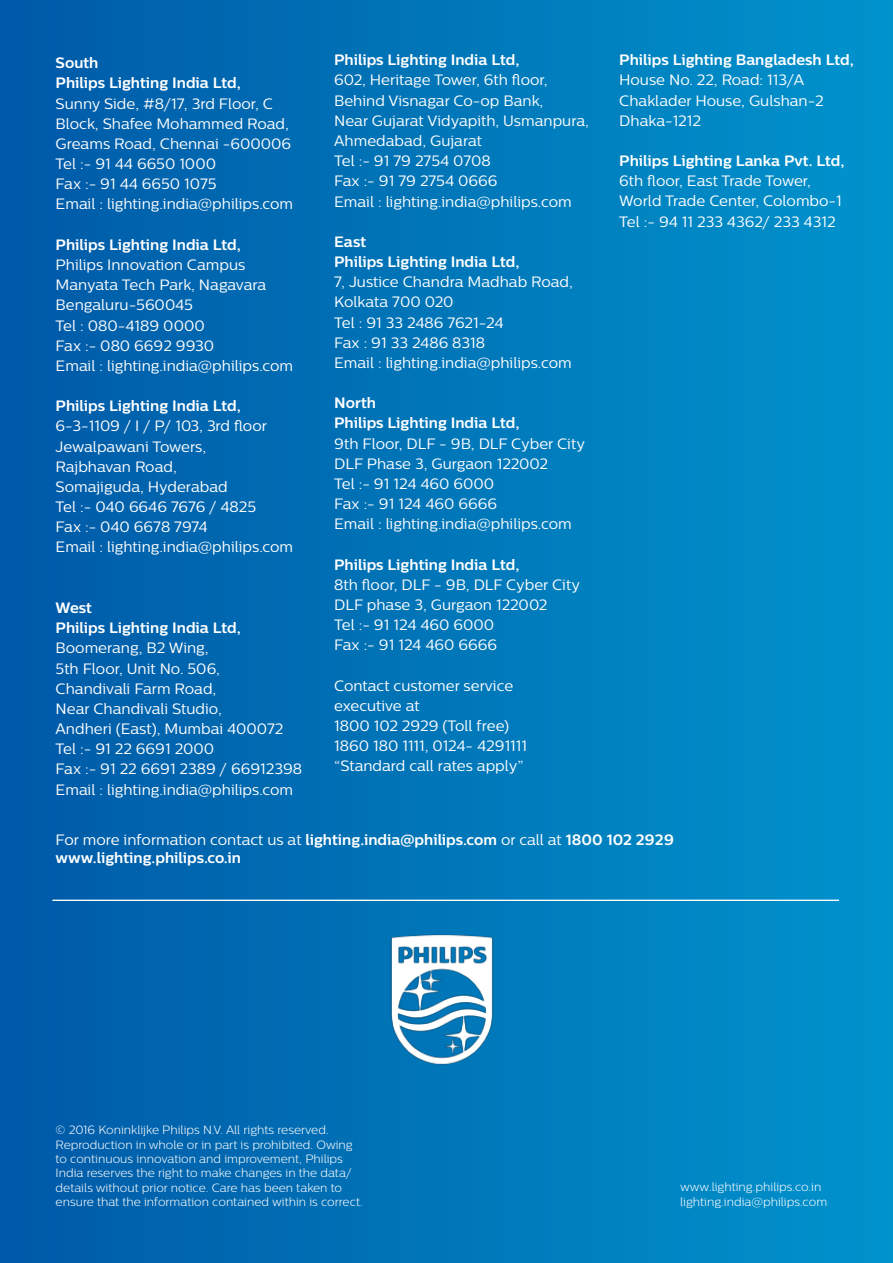
<style>
.page{position:relative;width:893px;height:1263px;background:#fff}
.page>*{position:absolute;margin:0;border:0;box-sizing:border-box;transform-origin:0 0}
.t1{font:15px/20.2px "Centrale Sans";color:#fff}
.t2{font:700 15px/20.1px "Centrale Sans";color:#fff}
.t3{font:300 12px/14.4px "Centrale Sans";color:#fff}
.s1{font-weight:400}
</style>
<div class="page">
<div style="left:0;top:0;width:893px;height:1263px;background:linear-gradient(to right,#0059a7,#0093cc)"></div>
<img style="left:341px;top:884px;width:202px;height:232px">
<hr style="left:52px;top:900px;width:787px;height:1px;background:#fff">
<p class="t2" style="left:619px;top:50px;width:236px">Philips Lighting Bangladesh Ltd,</p>
<p class="t1" style="left:619px;top:70px;width:206px">House No. 22, Road: 113/A<br>Chaklader House, Gulshan-2<br>Dhaka-1212</p>
<p class="t2" style="left:619px;top:151px;width:227px">Philips Lighting Lanka Pvt. Ltd,</p>
<p class="t1" style="left:619px;top:171px;width:224px">6th floor, East Trade Tower,<br>World Trade Center, Colombo-1<br>Tel :- 94 11 233 4362/ 233 4312</p>
<p class="t2" style="left:334px;top:50px;width:187px">Philips Lighting India Ltd,</p>
<p class="t1" style="left:334px;top:70px;width:256px">602, Heritage Tower, 6th floor,<br>Behind Visnagar Co-op Bank,<br>Near Gujarat Vidyapith, Usmanpura,<br>Ahmedabad, Gujarat<br>Tel :- 91 79 2754 0708<br>Fax :- 91 79 2754 0666<br>Email : lighting.india@philips.com</p>
<p class="t2" style="left:334px;top:231px;width:187px">East<br>Philips Lighting India Ltd,</p>
<p class="t1" style="left:334px;top:272px;width:240px">7, Justice Chandra Madhab Road,<br>Kolkata 700 020<br>Tel : 91 33 2486 7621-24<br>Fax : 91 33 2486 8318<br>Email : lighting.india@philips.com</p>
<p class="t2" style="left:334px;top:393px;width:187px">North<br>Philips Lighting India Ltd,</p>
<p class="t1" style="left:334px;top:433px;width:252px">9th Floor, DLF - 9B, DLF Cyber City<br>DLF Phase 3, Gurgaon 122002<br>Tel :- 91 124 460 6000<br>Fax :- 91 124 460 6666<br>Email : lighting.india@philips.com</p>
<p class="t2" style="left:334px;top:554px;width:187px">Philips Lighting India Ltd,</p>
<p class="t1" style="left:334px;top:574px;width:247px">8th floor, DLF - 9B, DLF Cyber City<br>DLF phase 3, Gurgaon 122002<br>Tel :- 91 124 460 6000<br>Fax :- 91 124 460 6666</p>
<p class="t1" style="left:334px;top:675px;width:195px">Contact customer service executive at<br>1800 102 2929 (Toll free)<br>1860 180 1111, 0124- 4291111 “Standard call rates apply”</p>
<p class="t2" style="left:56px;top:53px;width:187px">South<br>Philips Lighting India Ltd,</p>
<p class="t1" style="left:56px;top:93px;width:239px">Sunny Side, #8/17, 3rd Floor, C<br>Block, Shafee Mohammed Road,<br>Greams Road, Chennai -600006<br>Tel :- 91 44 6650 1000<br>Fax :- 91 44 6650 1075<br>Email : lighting.india@philips.com</p>
<p class="t2" style="left:56px;top:234px;width:187px">Philips Lighting India Ltd,</p>
<p class="t1" style="left:56px;top:254px;width:239px">Philips Innovation Campus<br>Manyata Tech Park, Nagavara<br>Bengaluru-560045<br>Tel : 080-4189 0000<br>Fax :- 080 6692 9930<br>Email : lighting.india@philips.com</p>
<p class="t2" style="left:56px;top:396px;width:187px">Philips Lighting India Ltd,</p>
<p class="t1" style="left:56px;top:416px;width:239px">6-3-1109 / I / P/ 103, 3rd floor<br>Jewalpawani Towers,<br>Rajbhavan Road,<br>Somajiguda, Hyderabad<br>Tel :- 040 6646 7676 / 4825<br>Fax :- 040 6678 7974<br>Email : lighting.india@philips.com</p>
<p class="t2" style="left:56px;top:597px;width:187px">West<br>Philips Lighting India Ltd,</p>
<p class="t1" style="left:56px;top:638px;width:248px">Boomerang, B2 Wing,<br>5th Floor, Unit No. 506,<br>Chandivali Farm Road,<br>Near Chandivali Studio,<br>Andheri (East), Mumbai 400072<br>Tel :- 91 22 6691 2000<br>Fax :- 91 22 6691 2389 / 66912398<br>Email : lighting.india@philips.com</p>
<p class="t2" style="left:56px;top:831px;width:620px;line-height:18px"><span class="s1">For more information contact us at</span> lighting.india@philips.com <span class="s1">or call at</span> 1800 102 2929 www.lighting.philips.co.in</p>
<p class="t3" style="left:56px;top:1122px;width:309px">© 2016 Koninklijke Philips N.V. All rights reserved.<br>Reproduction in whole or in part is prohibited. Owing to continuous innovation and improvement, Philips India reserves the right to make changes in the data/ details without prior notice. Care has been taken to ensure that the information contained within is correct.</p>
<p class="t3" style="left:680px;top:1179px;width:149px">www.lighting.philips.co.in lighting.india@philips.com</p>
</div>
